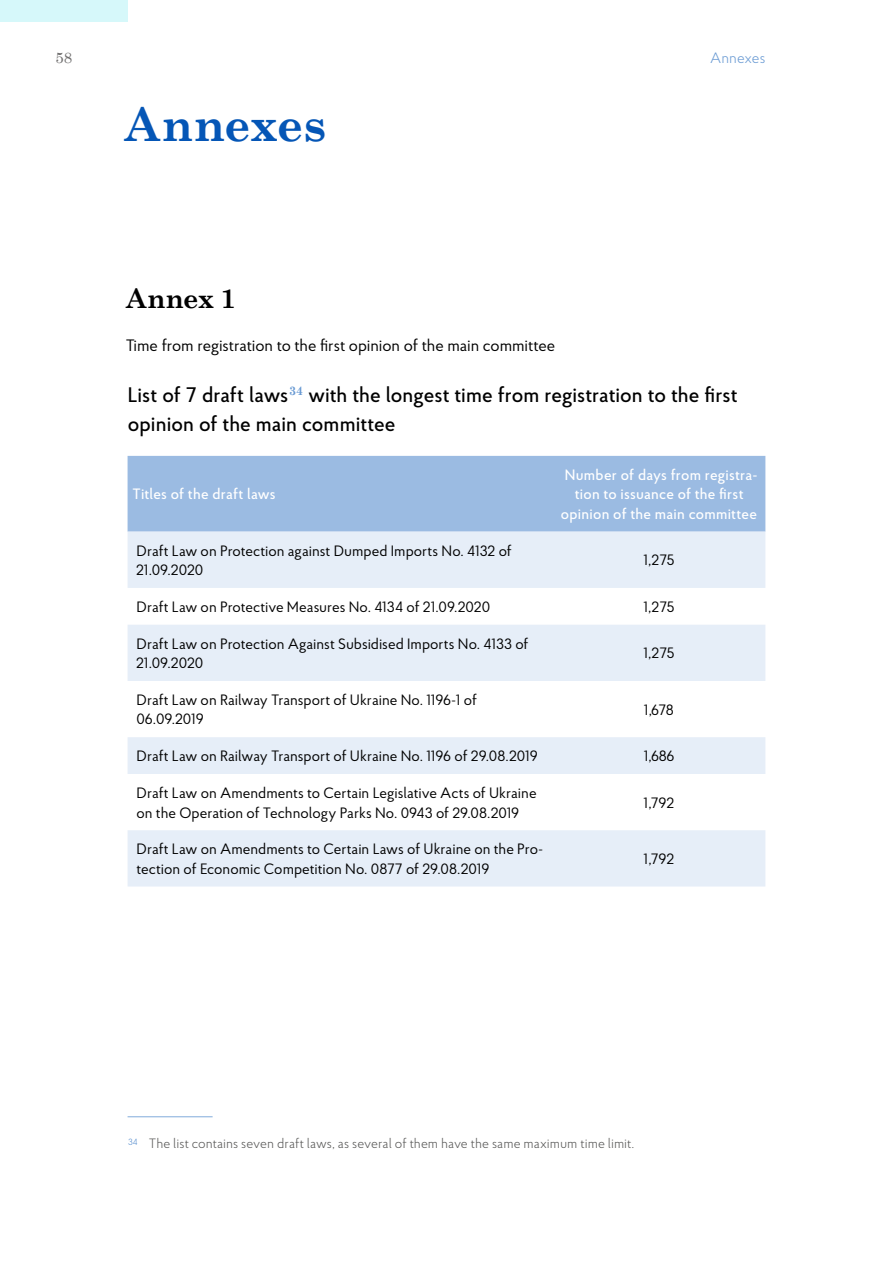
<style>
.page{position:relative;width:893px;height:1263px;background:#fff}
.page>*{position:absolute;margin:0;border:0;box-sizing:border-box;transform-origin:0 0}
.t1{font:700 46.5px "Century Schoolbook";letter-spacing:-.015em;color:#0556b6}
.t2{font:700 27px "Century Schoolbook";letter-spacing:-.015em;color:#000}
.t3{font:500 21px/28.5px "Proba Pro";color:#000}
.t4{font:16.5px "Proba Pro";letter-spacing:-.005em;color:#000}
.t5{font:15px/19.5px "Proba Pro";color:#000}
.t6{font:500 15px/19.5px "Proba Pro";letter-spacing:.015em;color:#fff;text-align:center}
.t7{font:300 15px "Proba Pro";color:#699ad3}
.t8{font:15px "Century Schoolbook";color:#706f6f}
.t9{font:300 13.5px "Proba Pro";color:#575756}
</style>
<div class="page">
<div style="left:0;top:0;width:128px;height:21px;background:#d6f8fa"></div>
<div style="left:128px;top:456px;width:637px;height:76px;background:#9bbbe2"></div>
<svg style="left:128px;top:532px;width:637px;height:354px;fill:#e6eef8"></svg>
<hr style="left:128px;top:1116px;width:85px;height:1px;background:#82abdb">
<p class="t8" style="left:55px;top:48px;width:18px">58</p>
<p class="t7" style="left:710px;top:48px;width:57px">Annexes</p>
<h1 class="t1" style="left:125px;top:88px;width:203px">Annexes</h1>
<h2 class="t2" style="left:126px;top:278px;width:111px">Annex 1</h2>
<p class="t4" style="left:126px;top:334px;width:431px">Time from registration to the first opinion of the main committee</p>
<h3 class="t3" style="left:128px;top:380px;width:611px">List of 7 draft laws<sup>34</sup> with the longest time from registration to the first opinion of the main committee</h3>
<p class="t6" style="left:132px;top:484px;width:145px">Titles of the draft laws</p>
<p class="t6" style="left:561px;top:464px;width:198px">Number of days from registra&shy;tion to issuance of the first opinion of the main committee</p>
<p class="t5" style="left:136px;top:540px;width:377px">Draft Law on Protection against Dumped Imports No. 4132 of<br>21.09.2020</p>
<p class="t5" style="left:643px;top:550px;width:32px">1,275</p>
<p class="t5" style="left:137px;top:597px;width:355px">Draft Law on Protective Measures No. 4134 of 21.09.2020</p>
<p class="t5" style="left:643px;top:597px;width:32px">1,275</p>
<p class="t5" style="left:136px;top:633px;width:394px">Draft Law on Protection Against Subsidised Imports No. 4133 of<br>21.09.2020</p>
<p class="t5" style="left:643px;top:643px;width:32px">1,275</p>
<p class="t5" style="left:136px;top:690px;width:342px">Draft Law on Railway Transport of Ukraine No. 1196-1 of<br>06.09.2019</p>
<p class="t5" style="left:644px;top:699px;width:31px">1,678</p>
<p class="t5" style="left:137px;top:746px;width:403px">Draft Law on Railway Transport of Ukraine No. 1196 of 29.08.2019</p>
<p class="t5" style="left:644px;top:746px;width:32px">1,686</p>
<p class="t5" style="left:136px;top:783px;width:402px">Draft Law on Amendments to Certain Legislative Acts of Ukraine on the Operation of Technology Parks No. 0943 of 29.08.2019</p>
<p class="t5" style="left:644px;top:792px;width:32px">1,792</p>
<p class="t5" style="left:137px;top:839px;width:408px">Draft Law on Amendments to Certain Laws of Ukraine on the Pro&shy;tection of Economic Competition No. 0877 of 29.08.2019</p>
<p class="t5" style="left:644px;top:849px;width:32px">1,792</p>
<p class="t9" style="left:128px;top:1135px;width:508px"><sup>34</sup> The list contains seven draft laws, as several of them have the same maximum time limit.</p>
</div>
